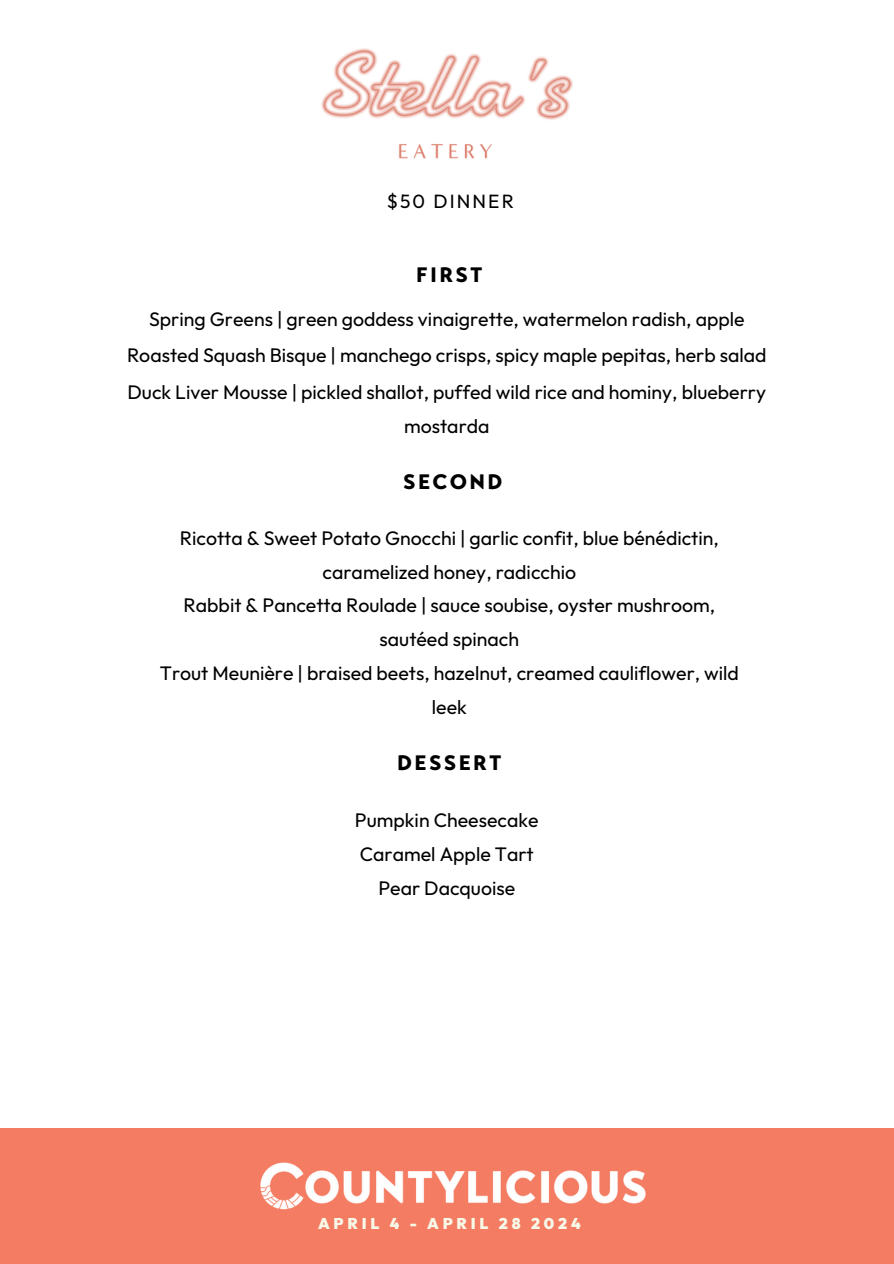
<style>
.page{position:relative;width:894px;height:1264px;background:#fff}
.page>*{position:absolute;margin:0;border:0;box-sizing:border-box;transform-origin:0 0}
.t1{font:900 20.85px "Transat Text";letter-spacing:.11em;color:#000}
.t2{font:19.5px/33.8px "Outfit";color:#000;text-align:center}
.t3{font:19.2px "Outfit";letter-spacing:.11em;color:#000}
.t4{font:900 15.45px "Outfit";letter-spacing:.245em;color:#f7f8e8}
</style>
<div class="page">
<div style="left:0;top:1128px;width:893px;height:135px;background:#f37c62"></div>
<img style="left:260px;top:1162px;width:386px;height:48px">
<img style="left:321px;top:48px;width:252px;height:111px">
<h3 class="t3" style="left:386px;top:189px;width:128px">$50 DINNER</h3>
<h2 class="t1" style="left:416px;top:267px;width:68px">FIRST</h2>
<h1 class="t2" style="left:127px;top:300px;width:641px;line-height:36.6px">Spring Greens | green goddess vinaigrette, watermelon radish, apple<br>Roasted Squash Bisque | manchego crisps, spicy maple pepitas, herb salad<br>Duck Liver Mousse | pickled shallot, puffed wild rice and hominy, blueberry</h1>
<h1 class="t2" style="left:404px;top:408px;width:87px">mostarda</h1>
<h1 class="t1" style="left:403px;top:474px;width:101px">SECOND</h1>
<p class="t2" style="left:160px;top:521px;width:580px">Ricotta &amp; Sweet Potato Gnocchi | garlic confit, blue bénédictin, caramelized honey, radicchio<br>Rabbit &amp; Pancetta Roulade | sauce soubise, oyster mushroom, sautéed spinach<br>Trout Meunière | braised beets, hazelnut, creamed cauliflower, wild leek</p>
<h1 class="t1" style="left:397px;top:755px;width:106px">DESSERT</h1>
<h3 class="t2" style="left:355px;top:802px;width:185px">Pumpkin Cheesecake<br>Caramel Apple Tart<br>Pear Dacquoise</h3>
<h3 class="t4" style="left:318px;top:1213px;width:264px">APRIL 4 - APRIL 28 2024</h3>
</div>
